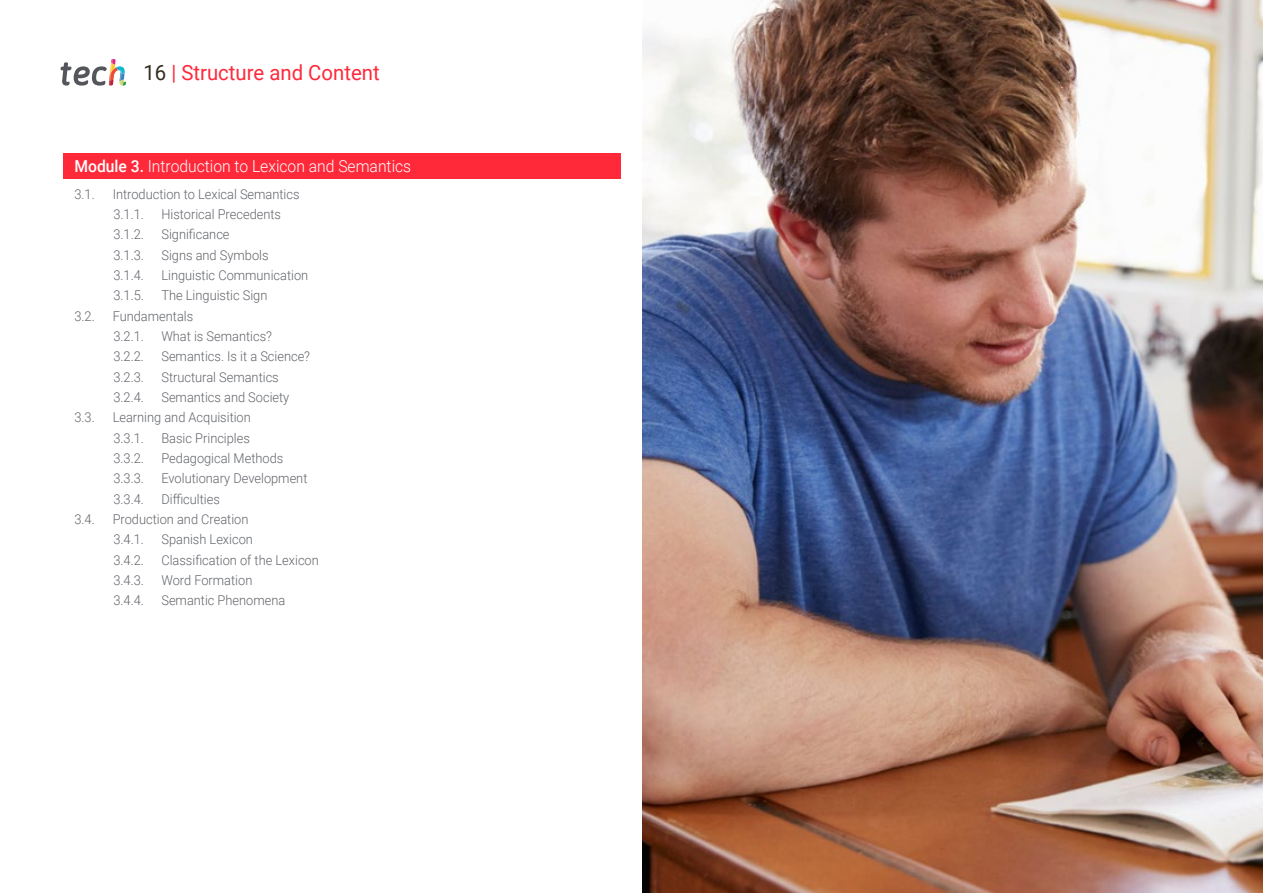
<style>
.page{position:relative;width:1263px;height:893px;background:#fff}
.page>*{position:absolute;margin:0;border:0;box-sizing:border-box;transform-origin:0 0}
.t1{font:21px "Roboto";color:#ff293a}
.t2{font:300 16.5px "Roboto";color:#fff;scale:.95 1}
.t3{font:300 13.5px/20.4px "Roboto";color:#61646a;scale:.95 1}
.s1{color:#312e20}
.s2{font-weight:500}
</style>
<div class="page">
<div style="left:63px;top:153px;width:558px;height:25px;background:#ff293a"></div>
<img style="left:642px;top:0;width:621px;height:893px">
<svg style="left:61px;top:59px;width:65px;height:27px"></svg>
<h1 class="t1" style="left:144px;top:57px;width:238px"><span class="s1">16</span> | Structure and Content</h1>
<p class="t2" style="left:74px;top:154px;width:356px"><span class="s2">Module 3.</span> Introduction to Lexicon and Semantics</p>
<p class="t3" style="left:74px;top:183px;width:23px">3.1.</p>
<p class="t3" style="left:113px;top:183px;width:198px">Introduction to Lexical Semantics<br>3.1.1.</p>
<p class="t3" style="left:161px;top:204px;width:127px">Historical Precedents</p>
<p class="t3" style="left:113px;top:224px;width:34px">3.1.2.</p>
<p class="t3" style="left:161px;top:224px;width:73px">Significance</p>
<p class="t3" style="left:113px;top:244px;width:34px">3.1.3.</p>
<p class="t3" style="left:161px;top:244px;width:114px">Signs and Symbols</p>
<p class="t3" style="left:113px;top:265px;width:34px">3.1.4.</p>
<p class="t3" style="left:161px;top:265px;width:156px">Linguistic Communication</p>
<p class="t3" style="left:113px;top:285px;width:34px">3.1.5.</p>
<p class="t3" style="left:161px;top:285px;width:113px">The Linguistic Sign</p>
<p class="t3" style="left:74px;top:305px;width:23px">3.2.</p>
<p class="t3" style="left:113px;top:305px;width:86px">Fundamentals<br>3.2.1.</p>
<p class="t3" style="left:161px;top:326px;width:118px">What is Semantics?</p>
<p class="t3" style="left:113px;top:346px;width:34px">3.2.2.</p>
<p class="t3" style="left:161px;top:346px;width:158px">Semantics. Is it a Science?</p>
<p class="t3" style="left:113px;top:366px;width:34px">3.2.3.</p>
<p class="t3" style="left:161px;top:366px;width:125px">Structural Semantics</p>
<p class="t3" style="left:113px;top:387px;width:34px">3.2.4.</p>
<p class="t3" style="left:161px;top:387px;width:136px">Semantics and Society</p>
<p class="t3" style="left:74px;top:407px;width:23px">3.3.</p>
<p class="t3" style="left:113px;top:407px;width:147px">Learning and Acquisition<br>3.3.1.</p>
<p class="t3" style="left:161px;top:427px;width:95px">Basic Principles</p>
<p class="t3" style="left:113px;top:448px;width:34px">3.3.2.</p>
<p class="t3" style="left:161px;top:448px;width:130px">Pedagogical Methods</p>
<p class="t3" style="left:113px;top:468px;width:34px">3.3.3.</p>
<p class="t3" style="left:161px;top:468px;width:155px">Evolutionary Development</p>
<p class="t3" style="left:113px;top:488px;width:34px">3.3.4.</p>
<p class="t3" style="left:161px;top:488px;width:63px">Difficulties</p>
<p class="t3" style="left:74px;top:509px;width:23px">3.4.</p>
<p class="t3" style="left:113px;top:509px;width:144px">Production and Creation<br>3.4.1.</p>
<p class="t3" style="left:161px;top:529px;width:98px">Spanish Lexicon</p>
<p class="t3" style="left:113px;top:549px;width:34px">3.4.2.</p>
<p class="t3" style="left:161px;top:549px;width:167px">Classification of the Lexicon</p>
<p class="t3" style="left:113px;top:570px;width:34px">3.4.3.</p>
<p class="t3" style="left:161px;top:570px;width:97px">Word Formation</p>
<p class="t3" style="left:113px;top:590px;width:34px">3.4.4.</p>
<p class="t3" style="left:161px;top:590px;width:132px">Semantic Phenomena</p>
</div>
